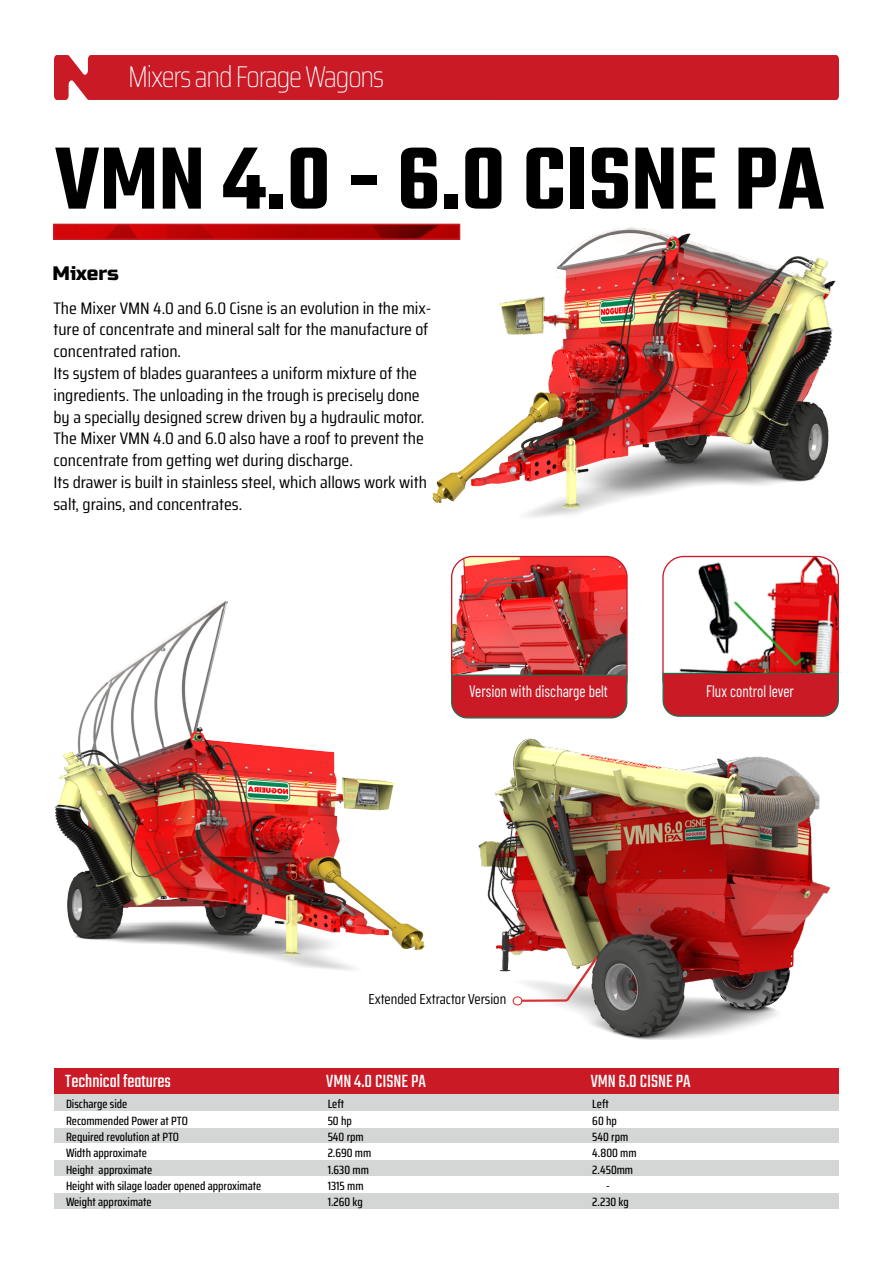
<style>
.page{position:relative;width:893px;height:1263px;background:#fff}
.page>*{position:absolute;margin:0;border:0;box-sizing:border-box;transform-origin:0 0}
.t1{font:600 96px "Teko";color:#000}
.t2{font:100 30px "Saira Condensed";letter-spacing:-.04em;color:#fff}
.t3{font:19.5px "Teko";color:#fff}
.t4{font:19.5px "Russo One";color:#000}
.t5{font:16.65px/21.8px "Saira Condensed";color:#000;scale:1.09 1}
.t6{font:16.5px "Barlow Condensed";color:#fff;scale:.91 1}
.t7{font:14.55px "Saira Condensed";color:#000}
.t8{font:500 12px "Saira Condensed";color:#000}
</style>
<div class="page">
<img style="left:478px;top:738px;width:353px;height:301px">
<svg style="left:513px;top:957px;width:85px;height:48px"></svg>
<img style="left:54px;top:600px;width:371px;height:370px">
<img style="left:420px;top:223px;width:416px;height:294px">
<div style="left:54px;top:55px;width:785px;height:45px;background:#c91a26"></div>
<img style="left:56px;top:227px;width:401px;height:10px">
<div style="left:53px;top:224px;width:407px;height:16px;border:2px solid #c91a26"></div>
<div style="left:54px;top:1068px;width:785px;height:27px;background:#c91a26"></div>
<div style="left:316px;top:1095px;width:261px;height:16px;background:#d4d5d5"></div>
<div style="left:316px;top:1160px;width:261px;height:16px;background:#d4d5d5"></div>
<div style="left:54px;top:1095px;width:262px;height:16px;background:#d4d5d5"></div>
<div style="left:54px;top:1160px;width:262px;height:16px;background:#d4d5d5"></div>
<div style="left:316px;top:1127px;width:261px;height:17px;background:#d4d5d5"></div>
<div style="left:316px;top:1193px;width:261px;height:16px;background:#d4d5d5"></div>
<div style="left:54px;top:1127px;width:262px;height:17px;background:#d4d5d5"></div>
<div style="left:54px;top:1193px;width:262px;height:16px;background:#d4d5d5"></div>
<div style="left:577px;top:1095px;width:262px;height:16px;background:#d4d5d5"></div>
<div style="left:577px;top:1160px;width:262px;height:16px;background:#d4d5d5"></div>
<div style="left:577px;top:1127px;width:262px;height:17px;background:#d4d5d5"></div>
<div style="left:577px;top:1193px;width:262px;height:16px;background:#d4d5d5"></div>
<img style="left:452px;top:556px;width:174px;height:118px">
<div style="left:451px;top:556px;width:177px;height:144px;border:1px solid #c91a26;border-radius:21px"></div>
<svg style="left:451px;top:674px;width:177px;height:45px;background:#be272f"></svg>
<img style="left:670px;top:556px;width:167px;height:116px">
<div style="left:662px;top:556px;width:177px;height:144px;border:1px solid #c91a26;border-radius:21px"></div>
<svg style="left:662px;top:672px;width:177px;height:45px;background:#be252e"></svg>
<h2 class="t2" style="left:128px;top:53px;width:258px">Mixers and Forage Wagons</h2>
<h1 class="t1" style="left:55px;top:117px;width:771px">VMN 4.0 - 6.0 CISNE PA</h1>
<p class="t4" style="left:52px;top:262px;width:68px">Mixers</p>
<p class="t5" style="left:53px;top:297px;width:348px">The Mixer VMN 4.0 and 6.0 Cisne is an evolution in the mix&shy;ture of concentrate and mineral salt for the manufacture of concentrated ration.<br>Its system of blades guarantees a uniform mixture of the ingredients. The unloading in the trough is precisely done by a specially designed screw driven by a hydraulic motor.<br>The Mixer VMN 4.0 and 6.0 also have a roof to prevent the concentrate from getting wet during discharge.<br>Its drawer is built in stainless steel, which allows work with salt, grains, and concentrates.</p>
<p class="t6" style="left:469px;top:680px;width:154px">Version with discharge belt</p>
<p class="t6" style="left:706px;top:680px;width:98px">Flux control lever</p>
<p class="t7" style="left:368px;top:988px;width:139px">Extended Extractor Version</p>
<p class="t3" style="left:65px;top:1068px;width:107px">Technical features</p>
<p class="t3" style="left:326px;top:1068px;width:101px">VMN 4.0 CISNE PA</p>
<p class="t3" style="left:591px;top:1068px;width:101px">VMN 6.0 CISNE PA</p>
<p class="t8" style="left:328px;top:1095px;width:18px">Left</p>
<p class="t8" style="left:66px;top:1095px;width:63px">Discharge side</p>
<p class="t8" style="left:592px;top:1095px;width:18px">Left</p>
<p class="t8" style="left:66px;top:1111px;width:123px">Recommended Power at PTO</p>
<p class="t8" style="left:328px;top:1111px;width:26px">50 hp</p>
<p class="t8" style="left:592px;top:1111px;width:26px">60 hp</p>
<p class="t8" style="left:66px;top:1127px;width:115px">Required revolution at PTO</p>
<p class="t8" style="left:328px;top:1127px;width:38px">540 rpm</p>
<p class="t8" style="left:592px;top:1127px;width:38px">540 rpm</p>
<p class="t8" style="left:66px;top:1144px;width:82px">Width approximate</p>
<p class="t8" style="left:328px;top:1144px;width:45px">2.690 mm</p>
<p class="t8" style="left:592px;top:1144px;width:46px">4.800 mm</p>
<p class="t8" style="left:66px;top:1160px;width:88px">Height approximate</p>
<p class="t8" style="left:328px;top:1160px;width:43px">1.630 mm</p>
<p class="t8" style="left:592px;top:1160px;width:42px">2.450mm</p>
<p class="t8" style="left:66px;top:1176px;width:197px">Height with silage loader opened approximate</p>
<p class="t8" style="left:328px;top:1176px;width:37px">1315 mm</p>
<p class="t8" style="left:606px;top:1176px;width:5px">-</p>
<p class="t8" style="left:66px;top:1193px;width:87px">Weight approximate</p>
<p class="t8" style="left:328px;top:1193px;width:37px">1.260 kg</p>
<p class="t8" style="left:592px;top:1193px;width:38px">2.230 kg</p>
</div>
